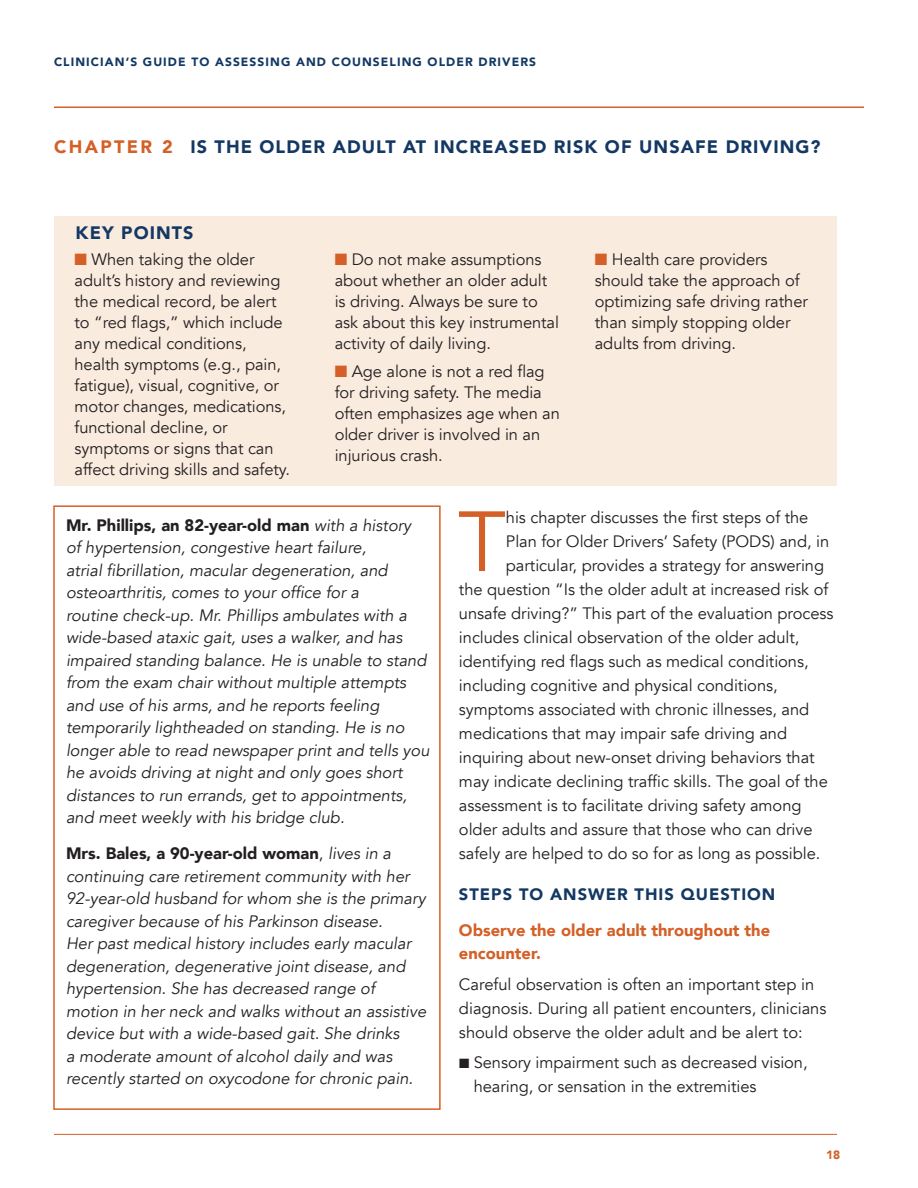
<style>
.page{position:relative;width:918px;height:1188px;background:#fff}
.page>*{position:absolute;margin:0;border:0;box-sizing:border-box;transform-origin:0 0}
.t1{font:84.3px "Avenir";color:#d46027}
.t2{font:900 18px "Avenir";letter-spacing:.06em;color:#133863}
.t3{font:16.5px/21px "Avenir";letter-spacing:-.005em;color:#231f20}
.t4{font:italic 16.5px/22.5px "Avenir";color:#231f20}
.t5{font:900 16.5px/22.5px "Avenir";color:#d46027}
.t6{font:900 16.5px "Avenir";letter-spacing:.06em;color:#133863}
.t7{font:900 12px "Avenir";letter-spacing:.09em;color:#133863}
.t8{font:900 12px "Avenir";color:#d46027}
.s1{color:#d46027}
.s2{font-weight:900;font-style:normal}
.s3{font-style:normal}
</style>
<div class="page">
<hr style="left:54px;top:106px;width:810px;height:2px;background:#d46027">
<hr style="left:54px;top:1134px;width:783px;height:1px;background:#d46027">
<div style="left:53px;top:505px;width:388px;height:605px;border:2px solid #d46027"></div>
<div style="left:54px;top:216px;width:783px;height:270px;background:#faebdf"></div>
<p class="t7" style="left:54px;top:52px;width:484px">CLINICIAN’S GUIDE TO ASSESSING AND COUNSELING OLDER DRIVERS</p>
<p class="t2" style="left:54px;top:131px;width:768px"><span class="s1">CHAPTER 2</span> IS THE OLDER ADULT AT INCREASED RISK OF UNSAFE DRIVING?</p>
<p class="t2" style="left:76px;top:218px;width:120px">KEY POINTS</p>
<p class="t3" style="left:75px;top:249px;width:217px"><span class="s1">■</span> When taking the older adult’s history and reviewing the medical record, be alert to “red flags,” which include any medical conditions, health symptoms (e.g., pain, fatigue), visual, cognitive, or motor changes, medications, functional decline, or symptoms or signs that can affect driving skills and safety.</p>
<p class="t3" style="left:335px;top:249px;width:226px"><span class="s1">■</span> Do not make assumptions about whether an older adult is driving. Always be sure to ask about this key instrumental activity of daily living.</p>
<p class="t3" style="left:335px;top:361px;width:227px"><span class="s1">■</span> Age alone is not a red flag for driving safety. The media often emphasizes age when an older driver is involved in an injurious crash.</p>
<p class="t3" style="left:595px;top:249px;width:215px"><span class="s1">■</span> Health care providers should take the approach of optimizing safe driving rather than simply stopping older adults from driving.</p>
<p class="t4" style="left:66px;top:514px;width:365px"><span class="s2">Mr. Phillips, an 82-year-old man</span> with a history of hypertension, congestive heart failure,<br>atrial fibrillation, macular degeneration, and osteoarthritis, comes to your office for a<br>routine check-up. Mr. Phillips ambulates with a wide-based ataxic gait, uses a walker, and has impaired standing balance. He is unable to stand from the exam chair without multiple attempts and use of his arms, and he reports feeling temporarily lightheaded on standing. He is no longer able to read newspaper print and tells you he avoids driving at night and only goes short distances to run errands, get to appointments, and meet weekly with his bridge club.</p>
<p class="t4" style="left:66px;top:843px;width:362px"><span class="s2">Mrs. Bales, a 90-year-old woman</span><span class="s3">,</span> lives in a continuing care retirement community with her 92-year-old husband for whom she is the primary caregiver because of his Parkinson disease.<br>Her past medical history includes early macular degeneration, degenerative joint disease, and hypertension. She has decreased range of motion in her neck and walks without an assistive device but with a wide-based gait. She drinks<br>a moderate amount of alcohol daily and was recently started on oxycodone for chronic pain.</p>
<h1 class="t1" style="left:458px;top:492px;width:50px">T</h1>
<p class="t3" style="left:506px;top:507px;width:304px">his chapter discusses the first steps of the</p>
<p class="t3" style="left:506px;top:531px;width:325px">Plan for Older Drivers’ Safety (PODS) and, in</p>
<p class="t3" style="left:506px;top:555px;width:320px">particular, provides a strategy for answering</p>
<p class="t3" style="left:459px;top:579px;width:371px">the question “Is the older adult at increased risk of</p>
<p class="t3" style="left:459px;top:603px;width:376px">unsafe driving?” This part of the evaluation process</p>
<p class="t3" style="left:459px;top:627px;width:342px">includes clinical observation of the older adult,</p>
<p class="t3" style="left:459px;top:651px;width:351px">identifying red flags such as medical conditions,</p>
<p class="t3" style="left:459px;top:675px;width:320px">including cognitive and physical conditions,</p>
<p class="t3" style="left:459px;top:699px;width:352px">symptoms associated with chronic illnesses, and</p>
<p class="t3" style="left:459px;top:723px;width:330px">medications that may impair safe driving and</p>
<p class="t3" style="left:459px;top:747px;width:357px">inquiring about new-onset driving behaviors that</p>
<p class="t3" style="left:459px;top:771px;width:370px">may indicate declining traffic skills. The goal of the</p>
<p class="t3" style="left:459px;top:795px;width:344px">assessment is to facilitate driving safety among</p>
<p class="t3" style="left:459px;top:819px;width:355px">older adults and assure that those who can drive</p>
<p class="t3" style="left:459px;top:843px;width:363px">safely are helped to do so for as long as possible.</p>
<p class="t6" style="left:459px;top:880px;width:318px">STEPS TO ANSWER THIS QUESTION</p>
<p class="t5" style="left:459px;top:919px;width:313px">Observe the older adult throughout the encounter.</p>
<p class="t3" style="left:459px;top:972px;width:369px;line-height:24px">Careful observation is often an important step in diagnosis. During all patient encounters, clinicians should observe the older adult and be alert to:</p>
<p class="t3" style="left:474px;top:1051px;width:335px;line-height:24px;text-indent:-15px">■ Sensory impairment such as decreased vision, hearing, or sensation in the extremities</p>
<p class="t8" style="left:826px;top:1144px;width:16px">18</p>
</div>
